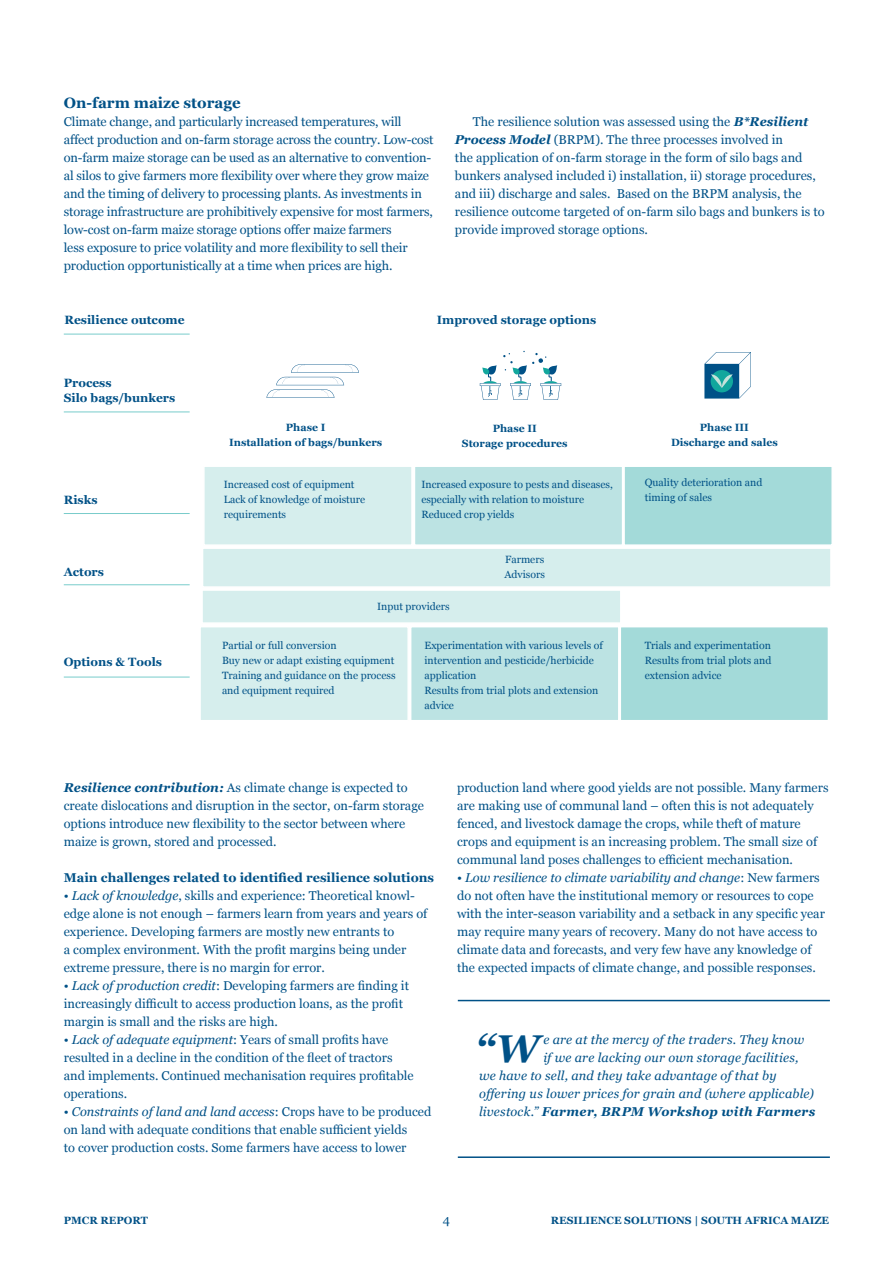
<style>
.page{position:relative;width:893px;height:1263px;background:#fff}
.page>*{position:absolute;margin:0;border:0;box-sizing:border-box;transform-origin:0 0}
.leipis{font:italic 700 38.7px "Georgia";color:#005187}
.leipis-2{font:700 15px "Georgia";color:#005187}
.leipis-3{font:12.75px/18px "Georgia";color:#005187}
.leipis_sis{font:12.75px/18px "Georgia";color:#005187}
.leipis-4{font:italic 12.75px "Georgia";letter-spacing:.015em;color:#005187}
.leipis-5{font:700 12.75px "Georgia";color:#005187}
.leipis-6{font:italic 700 12.75px "Georgia";letter-spacing:.02em;color:#005187}
.leipis-7{font:700 12px "Georgia";color:#005187}
.leipis-8{font:10.5px/15px "Georgia";color:#005187}
.leipis-9{font:700 10.5px "Georgia";color:#005187}
.s1{font-weight:700;font-style:italic}
.s2{font-style:italic}
.s3{font-weight:400}
</style>
<div class="page">
<div style="left:203px;top:465px;width:210px;height:81px;background:#d6eeed;border:2px solid #fff"></div>
<div style="left:623px;top:465px;width:210px;height:81px;background:#a3dad9;border:2px solid #fff"></div>
<div style="left:414px;top:465px;width:209px;height:81px;background:#bce3e3;border:2px solid #fff"></div>
<div style="left:202px;top:547px;width:630px;height:41px;background:#d6eeed;border:2px solid #fff"></div>
<div style="left:201px;top:589px;width:421px;height:35px;background:#d6eeed;border:2px solid #fff"></div>
<div style="left:199px;top:626px;width:210px;height:95px;background:#d6eeed;border:2px solid #fff"></div>
<div style="left:620px;top:626px;width:209px;height:95px;background:#a3dad9;border:2px solid #fff"></div>
<div style="left:410px;top:626px;width:210px;height:95px;background:#bce3e3;border:2px solid #fff"></div>
<hr style="left:64px;top:513px;width:126px;height:1px;background:#78cccb">
<hr style="left:64px;top:334px;width:126px;height:1px;background:#78cccb">
<hr style="left:64px;top:412px;width:126px;height:1px;background:#78cccb">
<hr style="left:64px;top:584px;width:126px;height:1px;background:#78cccb">
<hr style="left:64px;top:677px;width:126px;height:1px;background:#78cccb">
<svg style="left:480px;top:351px;width:81px;height:49px"></svg>
<svg style="left:266px;top:364px;width:93px;height:34px"></svg>
<svg style="left:704px;top:352px;width:47px;height:47px"></svg>
<hr style="left:458px;top:1000px;width:372px;height:1px;background:#005187">
<hr style="left:458px;top:1156px;width:372px;height:2px;background:#005187">
<p class="leipis-2" style="left:64px;top:92px;width:178px">On-farm maize storage</p>
<p class="leipis-3" style="left:64px;top:112px;width:371px">Climate change, and particularly increased temperatures, will affect production and on-farm storage across the country. Low-cost on-farm maize storage can be used as an alternative to convention&shy;al silos to give farmers more flexibility over where they grow maize and the timing of delivery to processing plants. As investments in storage infrastructure are prohibitively expensive for most farmers, low-cost on-farm maize storage options offer maize farmers<br>less exposure to price volatility and more flexibility to sell their production opportunistically at a time when prices are high.</p>
<p class="leipis_sis" style="left:455px;top:112px;width:371px;text-indent:18px">The resilience solution was assessed using the <span class="s1">B*Resilient Process Model</span> (BRPM). The three processes involved in<br>the application of on-farm storage in the form of silo bags and bunkers analysed included i) installation, ii) storage procedures, and iii) discharge and sales. Based on the BRPM analysis, the resilience outcome targeted of on-farm silo bags and bunkers is to provide improved storage options.</p>
<p class="leipis-7" style="left:64px;top:311px;width:122px">Resilience outcome</p>
<p class="leipis-7" style="left:64px;top:373px;width:49px">Process</p>
<p class="leipis-7" style="left:64px;top:388px;width:113px">Silo bags/bunkers</p>
<p class="leipis-7" style="left:64px;top:491px;width:35px">Risks</p>
<p class="leipis-7" style="left:64px;top:563px;width:42px">Actors</p>
<p class="leipis-7" style="left:64px;top:653px;width:100px">Options &amp; Tools</p>
<p class="leipis-7" style="left:437px;top:311px;width:161px">Improved storage options</p>
<p class="leipis-9" style="left:286px;top:419px;width:41px">Phase I</p>
<p class="leipis-9" style="left:229px;top:434px;width:155px">Installation of bags/bunkers</p>
<p class="leipis-9" style="left:493px;top:421px;width:46px">Phase II</p>
<p class="leipis-9" style="left:462px;top:436px;width:107px">Storage procedures</p>
<p class="leipis-9" style="left:700px;top:420px;width:50px">Phase III</p>
<p class="leipis-9" style="left:671px;top:435px;width:108px">Discharge and sales</p>
<p class="leipis-8" style="left:224px;top:476px;width:132px">Increased cost of equipment</p>
<p class="leipis-8" style="left:224px;top:491px;width:143px">Lack of knowledge of moisture requirements</p>
<p class="leipis-8" style="left:421px;top:476px;width:193px">Increased exposure to pests and diseases, especially with relation to moisture</p>
<p class="leipis-8" style="left:421px;top:506px;width:95px">Reduced crop yields</p>
<p class="leipis-8" style="left:645px;top:475px;width:119px">Quality deterioration and timing of sales</p>
<p class="leipis-8" style="left:505px;top:551px;width:41px">Farmers</p>
<p class="leipis-8" style="left:504px;top:566px;width:42px">Advisors</p>
<p class="leipis-8" style="left:377px;top:598px;width:74px">Input providers</p>
<p class="leipis-8" style="left:222px;top:637px;width:116px">Partial or full conversion</p>
<p class="leipis-8" style="left:222px;top:652px;width:174px">Buy new or adapt existing equipment</p>
<p class="leipis-8" style="left:222px;top:667px;width:175px">Training and guidance on the process and equipment required</p>
<p class="leipis-8" style="left:424px;top:637px;width:180px">Experimentation with various levels of intervention and pesticide/herbicide application</p>
<p class="leipis-8" style="left:424px;top:682px;width:175px">Results from trial plots and extension advice</p>
<p class="leipis-8" style="left:645px;top:637px;width:128px">Trials and experimentation</p>
<p class="leipis-8" style="left:645px;top:652px;width:128px">Results from trial plots and extension advice</p>
<p class="leipis-3" style="left:64px;top:778px;width:362px"><span class="s1">Resilience contribution:</span> As climate change is expected to create dislocations and disruption in the sector, on-farm storage options introduce new flexibility to the sector between where maize is grown, stored and processed.</p>
<p class="leipis-5" style="left:64px;top:868px;width:372px">Main challenges related to identified resilience solutions</p>
<p class="leipis-3" style="left:64px;top:886px;width:365px">• <span class="s2">Lack of knowledge</span>, skills and experience: Theoretical knowl&shy;edge alone is not enough – farmers learn from years and years of experience. Developing farmers are mostly new entrants to</p>
<p class="leipis-3" style="left:64px;top:940px;width:344px">a complex environment. With the profit margins being under extreme pressure, there is no margin for error.</p>
<p class="leipis-3" style="left:64px;top:976px;width:347px">• <span class="s2">Lack of production credit</span>: Developing farmers are finding it increasingly difficult to access production loans, as the profit margin is small and the risks are high.</p>
<p class="leipis-3" style="left:64px;top:1030px;width:351px">• <span class="s2">Lack of adequate equipment</span>: Years of small profits have resulted in a decline in the condition of the fleet of tractors and implements. Continued mechanisation requires profitable operations.</p>
<p class="leipis-3" style="left:64px;top:1102px;width:369px">• <span class="s2">Constraints of land and land access</span>: Crops have to be produced on land with adequate conditions that enable sufficient yields<br>to cover production costs. Some farmers have access to lower</p>
<p class="leipis-3" style="left:457px;top:778px;width:373px">production land where good yields are not possible. Many farmers are making use of communal land – often this is not adequately fenced, and livestock damage the crops, while theft of mature crops and equipment is an increasing problem. The small size of communal land poses challenges to efficient mechanisation.</p>
<p class="leipis-3" style="left:457px;top:868px;width:369px">• <span class="s2">Low resilience to climate variability and change</span>: New farmers do not often have the institutional memory or resources to cope with the inter-season variability and a setback in any specific year may require many years of recovery. Many do not have access to climate data and forecasts, and very few have any knowledge of the expected impacts of climate change, and possible responses.</p>
<p class="leipis" style="left:475px;top:1020px;width:66px">“W</p>
<p class="leipis-4" style="left:543px;top:1030px;width:262px">e are at the mercy of the traders. They know</p>
<p class="leipis-4" style="left:543px;top:1048px;width:257px">if we are lacking our own storage facilities,</p>
<p class="leipis-4" style="left:479px;top:1066px;width:299px">we have to sell, and they take advantage of that by</p>
<p class="leipis-4" style="left:479px;top:1084px;width:336px">offering us lower prices for grain and (where applicable)</p>
<p class="leipis-6" style="left:479px;top:1102px;width:338px"><span class="s3">livestock.”</span> Farmer, BRPM Workshop with Farmers</p>
<p class="leipis-9" style="left:64px;top:1212px;width:86px">PMCR REPORT</p>
<p class="leipis-3" style="left:443px;top:1210px;width:9px">4</p>
<p class="leipis-9" style="left:551px;top:1212px;width:280px">RESILIENCE SOLUTIONS | SOUTH AFRICA MAIZE</p>
</div>
